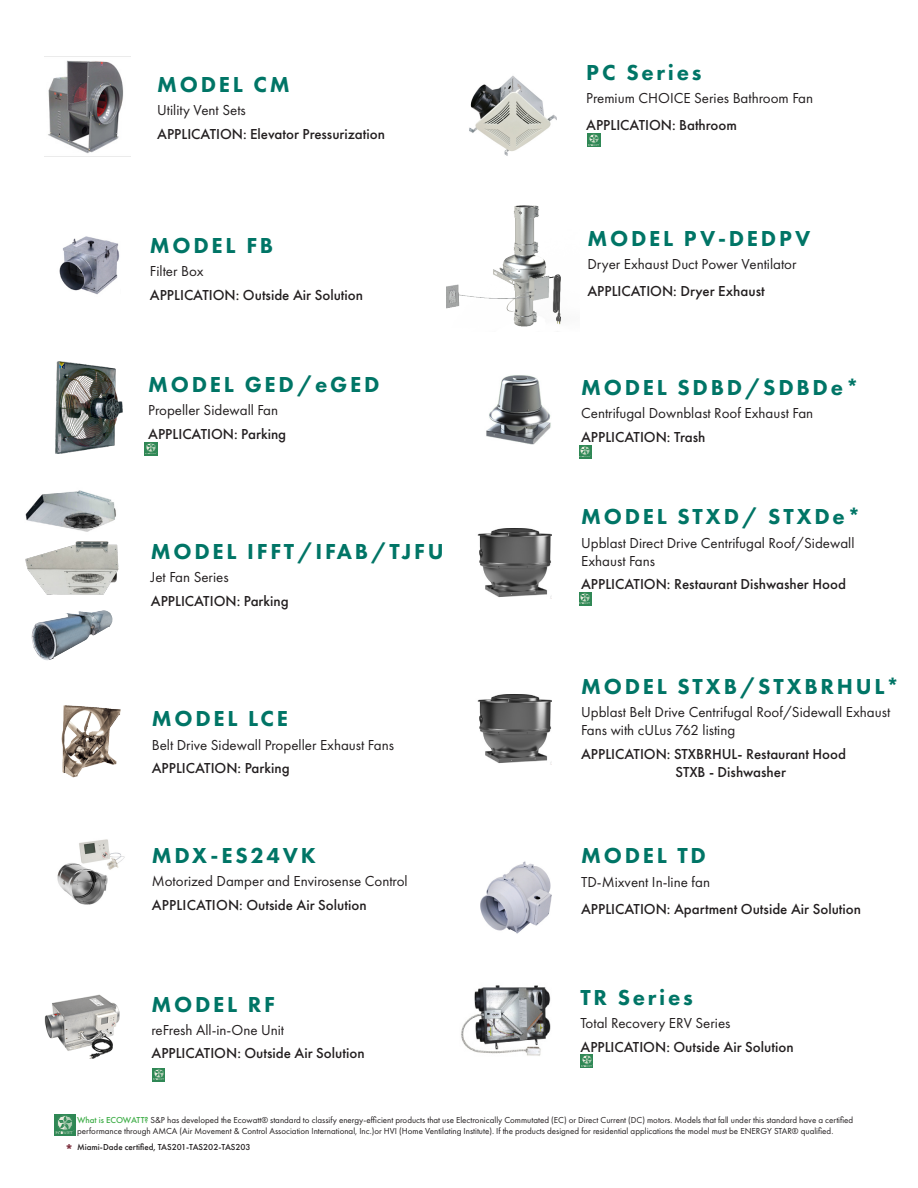
<style>
.page{position:relative;width:918px;height:1188px;background:#fff}
.page>*{position:absolute;margin:0;border:0;box-sizing:border-box;transform-origin:0 0}
.t1{font:800 22.5px "Futura PT";letter-spacing:.12em;color:#007566}
.t2{font:15px/18px "Futura PT";color:#231f20}
.t3{font:500 15px "Futura PT";color:#231f20}
.t4{font:800 15px "Futura PT";color:#7d303e}
.t5{font:9px/10.8px "Futura PT";color:#231f20}
.t6{font:500 9px "Futura PT";color:#231f20}
.s1{font-weight:500;color:#40ae49}
</style>
<div class="page">
<img style="left:55px;top:361px;width:68px;height:92px">
<img style="left:61px;top:705px;width:60px;height:73px">
<img style="left:44px;top:60px;width:86px;height:97px">
<img style="left:469px;top:76px;width:88px;height:80px">
<img style="left:59px;top:236px;width:61px;height:59px">
<div style="left:113px;top:288px;width:7px;height:13px;background:#fff"></div>
<img style="left:54px;top:1114px;width:22px;height:21px">
<svg style="left:54px;top:1135px;width:22px;height:1px"></svg>
<svg style="left:588px;top:134px;width:12px;height:13px"></svg>
<img style="left:57px;top:839px;width:68px;height:66px">
<img style="left:44px;top:994px;width:76px;height:65px">
<svg style="left:145px;top:442px;width:12px;height:14px"></svg>
<img style="left:480px;top:861px;width:72px;height:73px">
<img style="left:486px;top:375px;width:65px;height:69px">
<img style="left:477px;top:694px;width:75px;height:71px">
<img style="left:477px;top:528px;width:75px;height:71px">
<img style="left:461px;top:985px;width:90px;height:71px">
<svg style="left:580px;top:1055px;width:13px;height:13px"></svg>
<svg style="left:579px;top:446px;width:13px;height:13px"></svg>
<svg style="left:579px;top:592px;width:13px;height:14px"></svg>
<img style="left:25px;top:490px;width:91px;height:42px">
<img style="left:25px;top:541px;width:93px;height:54px">
<img style="left:31px;top:610px;width:82px;height:50px">
<div style="left:111px;top:893px;width:11px;height:13px;background:#fff"></div>
<svg style="left:152px;top:1068px;width:13px;height:14px"></svg>
<img style="left:446px;top:205px;width:115px;height:122px">
<p class="t1" style="left:157px;top:70px;width:134px">MODEL CM</p>
<p class="t2" style="left:157px;top:101px;width:90px">Utility Vent Sets</p>
<p class="t3" style="left:157px;top:125px;width:229px">APPLICATION: Elevator Pressurization</p>
<p class="t1" style="left:150px;top:231px;width:125px">MODEL FB</p>
<p class="t2" style="left:150px;top:262px;width:55px">Filter Box</p>
<p class="t3" style="left:150px;top:286px;width:215px">APPLICATION: Outside Air Solution</p>
<p class="t1" style="left:148px;top:370px;width:233px">MODEL GED/eGED</p>
<p class="t2" style="left:148px;top:401px;width:131px">Propeller Sidewall Fan</p>
<p class="t3" style="left:148px;top:425px;width:139px">APPLICATION: Parking</p>
<p class="t1" style="left:151px;top:537px;width:294px">MODEL IFFT/IFAB/TJFU</p>
<p class="t2" style="left:151px;top:568px;width:79px">Jet Fan Series</p>
<p class="t3" style="left:151px;top:592px;width:139px">APPLICATION: Parking</p>
<p class="t1" style="left:152px;top:705px;width:138px">MODEL LCE</p>
<p class="t2" style="left:152px;top:735px;width:244px">Belt Drive Sidewall Propeller Exhaust Fans</p>
<p class="t3" style="left:152px;top:759px;width:139px">APPLICATION: Parking</p>
<p class="t1" style="left:152px;top:841px;width:166px">MDX-ES24VK</p>
<p class="t2" style="left:152px;top:872px;width:257px">Motorized Damper and Envirosense Control</p>
<p class="t3" style="left:152px;top:896px;width:216px">APPLICATION: Outside Air Solution</p>
<p class="t1" style="left:152px;top:990px;width:125px">MODEL RF</p>
<p class="t2" style="left:152px;top:1021px;width:134px">reFresh All-in-One Unit</p>
<p class="t3" style="left:152px;top:1044px;width:215px">APPLICATION: Outside Air Solution</p>
<p class="t1" style="left:586px;top:58px;width:117px">PC Series</p>
<p class="t2" style="left:586px;top:89px;width:228px">Premium CHOICE Series Bathroom Fan</p>
<p class="t3" style="left:586px;top:116px;width:152px">APPLICATION: Bathroom</p>
<p class="t1" style="left:587px;top:224px;width:225px">MODEL PV-DEDPV</p>
<p class="t2" style="left:587px;top:255px;width:211px">Dryer Exhaust Duct Power Ventilator</p>
<p class="t3" style="left:587px;top:282px;width:179px">APPLICATION: Dryer Exhaust</p>
<p class="t1" style="left:581px;top:373px;width:279px">MODEL SDBD/SDBDe*</p>
<p class="t2" style="left:581px;top:404px;width:234px">Centrifugal Downblast Roof Exhaust Fan</p>
<p class="t3" style="left:581px;top:428px;width:126px">APPLICATION: Trash</p>
<p class="t1" style="left:581px;top:503px;width:281px">MODEL STXD/ STXDe*</p>
<p class="t2" style="left:581px;top:534px;width:275px">Upblast Direct Drive Centrifugal Roof/Sidewall<br>Exhaust Fans</p>
<p class="t3" style="left:581px;top:575px;width:266px">APPLICATION: Restaurant Dishwasher Hood</p>
<p class="t1" style="left:581px;top:672px;width:320px">MODEL STXB/STXBRHUL*</p>
<p class="t2" style="left:581px;top:703px;width:311px">Upblast Belt Drive Centrifugal Roof/Sidewall Exhaust<br>Fans with cULus 762 listing</p>
<p class="t3" style="left:581px;top:745px;width:267px">APPLICATION: STXBRHUL- Restaurant Hood</p>
<p class="t3" style="left:676px;top:763px;width:112px">STXB - Dishwasher</p>
<p class="t1" style="left:581px;top:842px;width:126px">MODEL TD</p>
<p class="t2" style="left:581px;top:873px;width:130px">TD-Mixvent In-line fan</p>
<p class="t3" style="left:581px;top:900px;width:282px">APPLICATION: Apartment Outside Air Solution</p>
<p class="t1" style="left:580px;top:983px;width:114px">TR Series</p>
<p class="t2" style="left:580px;top:1014px;width:152px">Total Recovery ERV Series</p>
<p class="t3" style="left:580px;top:1038px;width:215px">APPLICATION: Outside Air Solution</p>
<p class="t5" style="left:77px;top:1115px;width:778px"><span class="s1">What is ECOWATT?</span> S&amp;P has developed the Ecowatt® standard to classify energy-efficient products that use Electronically Commutated (EC) or Direct Current (DC) motors. Models that fall under this standard have a certified performance through AMCA (Air Movement &amp; Control Association International, Inc.)or HVI (Home Ventilating Institute). If the products designed for residential applications the model must be ENERGY STAR® qualified.</p>
<p class="t6" style="left:77px;top:1142px;width:175px">Miami-Dade certified, TAS201-TAS202-TAS203</p>
<p class="t4" style="left:65px;top:1140px;width:10px">*</p>
</div>
